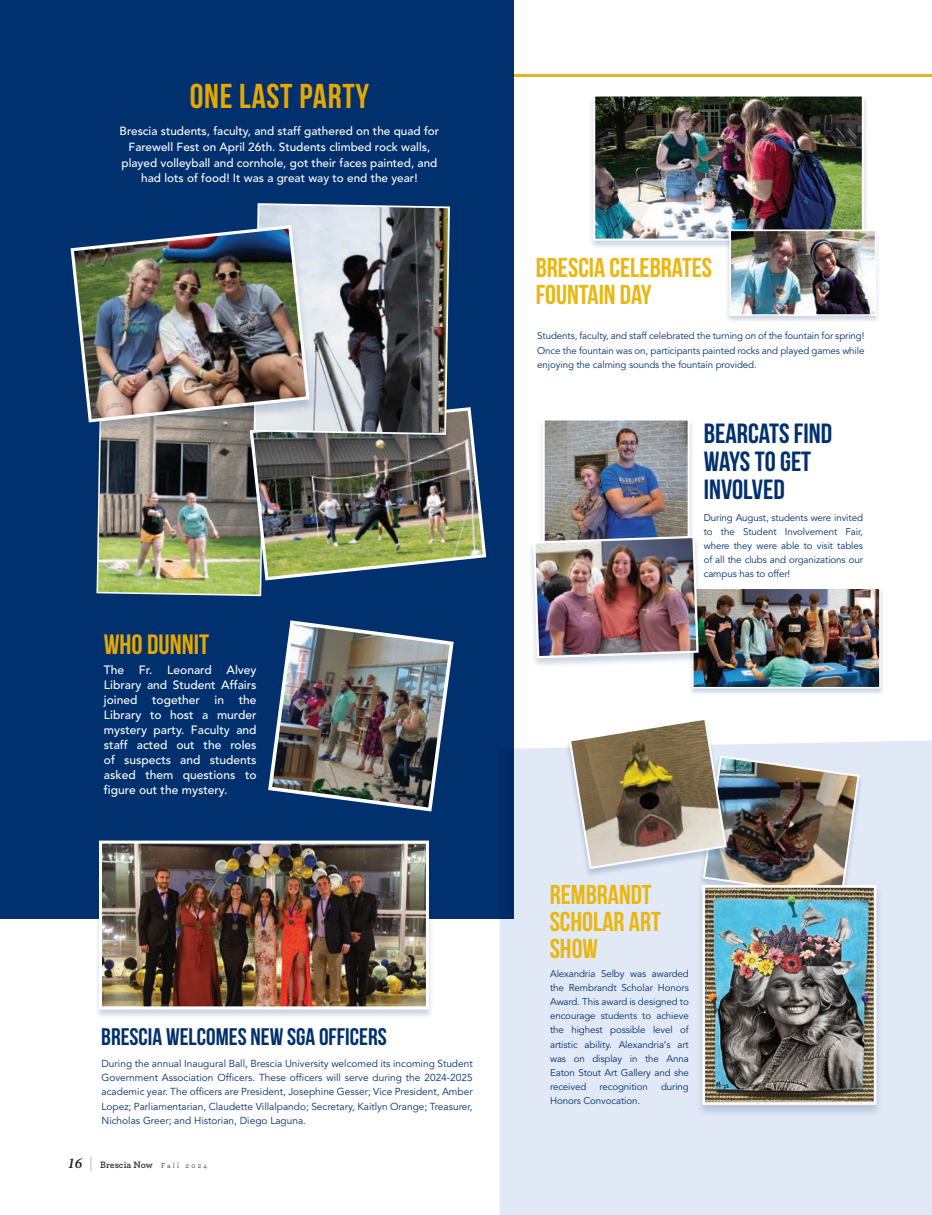
<style>
.page{position:relative;width:932px;height:1215px;background:#fff}
.page>*{position:absolute;margin:0;border:0;box-sizing:border-box;transform-origin:0 0}
.t1{font:700 34.5px "Bebas Neue";letter-spacing:.02em;color:#e5a800}
.t2{font:700 27.9px "Bebas Neue";color:#e5a800}
.t3{font:700 27.75px/27.8px "Bebas Neue";color:#00306d}
.t4{font:700 27.3px/27.3px "Bebas Neue";color:#eab610}
.t5{font:700 24px "Bebas Neue";color:#00306d}
.t6{font:500 12px/15px "Avenir";color:#fff;text-align:justify}
.t7{font:500 11.7px/15.8px "Avenir";color:#fff;text-align:center}
.t8{font:10.05px/14.1px "Avenir";color:#00306d;text-align:justify}
.t9{font:9.75px/14.1px "Avenir";letter-spacing:-.01em;color:#00306d;text-align:justify}
.t10{font:600 9.75px "Archer Pro";letter-spacing:-.005em;color:#231f20}
.s1{font-family:"Minion Pro";font-style:italic;font-size:15px}
.s2{font-weight:100;font-size:16.5px}
.s3{font-weight:400;font-size:7.5px}
</style>
<div class="page">
<hr style="left:0;top:74px;width:932px;height:2px;background:#e5b321">
<div style="left:0;top:0;width:513px;height:918px;background:#00306d"></div>
<div style="left:500px;top:740px;width:432px;height:475px;background:#e1e9f6"></div>
<div style="left:94px;top:840px;width:340px;height:179px;background:#00306d;opacity:.2"></div>
<img style="left:103px;top:845px;width:322px;height:160px">
<div style="left:99px;top:841px;width:330px;height:168px;border:3px solid #fff"></div>
<div style="left:588px;top:94px;width:281px;height:156px;background:#00306d;opacity:.2"></div>
<img style="left:596px;top:98px;width:264px;height:140px">
<div style="left:593px;top:95px;width:270px;height:146px;border:2px solid #fff"></div>
<div style="left:725px;top:229px;width:155px;height:95px;background:#00306d;opacity:.2"></div>
<img style="left:732px;top:233px;width:141px;height:80px">
<div style="left:729px;top:230px;width:147px;height:86px;border:2px solid #fff"></div>
<div style="left:698px;top:756px;width:166px;height:150px;background:#e1e9f6"></div>
<div style="left:537px;top:418px;width:158px;height:138px;background:#00306d;opacity:.2"></div>
<img style="left:545px;top:421px;width:141px;height:114px">
<div style="left:542px;top:418px;width:147px;height:129px;border:2px solid #fff"></div>
<div style="left:696px;top:885px;width:186px;height:232px;background:#00306d;opacity:.2"></div>
<img style="left:706px;top:889px;width:166px;height:212px">
<div style="left:702px;top:885px;width:174px;height:220px;border:3px solid #fff"></div>
<img style="left:567px;top:720px;width:293px;height:179px">
<div style="left:688px;top:588px;width:195px;height:107px;background:#00306d;opacity:.2"></div>
<img style="left:695px;top:591px;width:182px;height:94px">
<div style="left:692px;top:588px;width:188px;height:100px;border:2px solid #fff"></div>
<div style="left:527px;top:535px;width:177px;height:134px;background:#00306d;opacity:.2"></div>
<img style="left:532px;top:535px;width:167px;height:124px">
<img style="left:268px;top:620px;width:186px;height:192px">
<img style="left:96px;top:407px;width:391px;height:190px">
<div style="left:250px;top:203px;width:204px;height:240px;background:#00306d;opacity:.2"></div>
<svg style="left:253px;top:203px;width:198px;height:233px"></svg>
<div style="left:63px;top:225px;width:254px;height:212px;background:#00306d;opacity:.2"></div>
<img style="left:69px;top:223px;width:242px;height:201px">
<p class="t1" style="left:190px;top:77px;width:181px">ONE LAST PARTY</p>
<p class="t7" style="left:120px;top:124px;width:321px">Brescia students, faculty, and staff gathered on the quad for Farewell Fest on April 26th. Students climbed rock walls, played volleyball and cornhole, got their faces painted, and had lots of food! It was a great way to end the year!</p>
<p class="t2" style="left:104px;top:629px;width:107px">WHO DUNNIT</p>
<p class="t6" style="left:104px;top:663px;width:154px">The Fr. Leonard Alvey Library and Student Affairs joined together in the Library to host a murder mystery party. Faculty and staff acted out the roles of suspects and students asked them questions to figure out the mystery.</p>
<p class="t5" style="left:101px;top:1023px;width:287px">BRESCIA WELCOMES NEW SGA OFFICERS</p>
<p class="t8" style="left:101px;top:1057px;width:373px">During the annual Inaugural Ball, Brescia University welcomed its incoming Student Government Association Officers. These officers will serve during the 2024-2025 academic year. The officers are President, Josephine Gesser; Vice President, Amber Lopez; Parliamentarian, Claudette Villalpando; Secretary, Kaitlyn Orange; Treasurer, Nicholas Greer; and Historian, Diego Laguna.</p>
<p class="t10" style="left:68px;top:1157px;width:141px"><span class="s1">16</span> <span class="s2">|</span> Brescia Now <span class="s3">F a l l 2 0 2 4</span></p>
<p class="t4" style="left:536px;top:253px;width:178px">BRESCIA CELEBRATES<br>FOUNTAIN DAY</p>
<p class="t9" style="left:537px;top:329px;width:329px">Students, faculty, and staff celebrated the turning on of the fountain for spring!<br>Once the fountain was on, participants painted rocks and played games while enjoying the calming sounds the fountain provided.</p>
<p class="t3" style="left:703px;top:419px;width:130px">BEARCATS FIND<br>WAYS TO GET<br>INVOLVED</p>
<p class="t9" style="left:703px;top:511px;width:161px">During August, students were invited to the Student Involvement Fair, where they were able to visit tables of all the clubs and organizations our campus has to offer!</p>
<p class="t4" style="left:549px;top:880px;width:113px">REMBRANDT<br>SCHOLAR ART<br>SHOW</p>
<p class="t9" style="left:550px;top:967px;width:140px">Alexandria Selby was awarded the Rembrandt Scholar Honors Award. This award is designed to encourage students to achieve the highest possible level of artistic ability. Alexandria’s art was on display in the Anna Eaton Stout Art Gallery and she received</p>
<p class="t9" style="left:599px;top:1080px;width:50px">recognition</p>
<p class="t9" style="left:661px;top:1080px;width:29px">during</p>
<p class="t9" style="left:550px;top:1094px;width:92px">Honors Convocation.</p>
</div>
